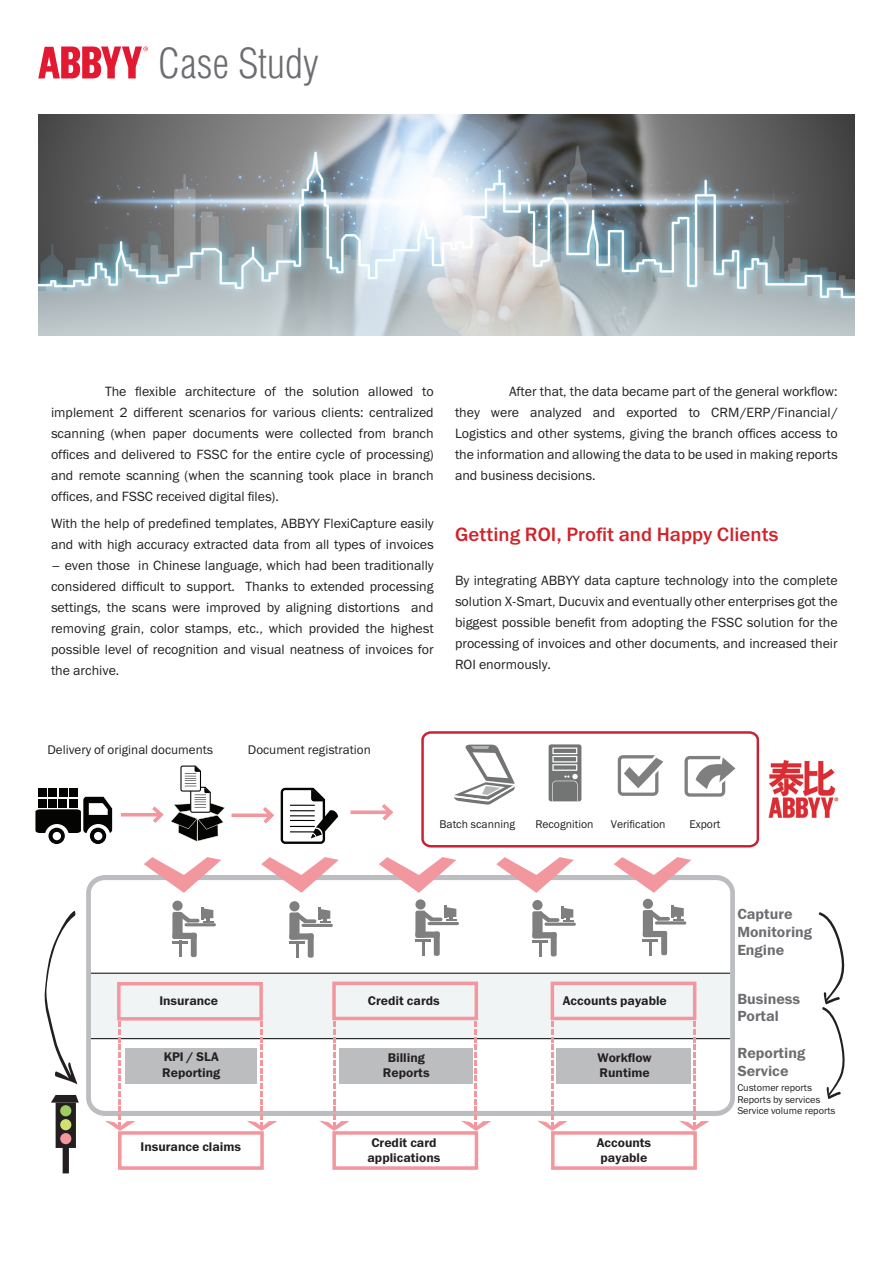
<style>
.page{position:relative;width:893px;height:1263px;background:#fff}
.page>*{position:absolute;margin:0;border:0;box-sizing:border-box;transform-origin:0 0}
.t1{font:300 42px "Helios Cond";color:#6c6d70}
.t2{font:19.5px "Franklin Gothic Medium ITC";color:#d1232a}
.t3{font:14.85px/17.7px "Franklin Gothic Demi ITC";color:#6c6d70}
.t4{font:13.5px/21px "Franklin Gothic Book ITC";color:#231f20;text-align:justify}
.t5{font:12.6px/15.1px "Franklin Gothic Demi ITC";color:#231f20;text-align:center}
.t6{font:12.6px "Franklin Gothic Book ITC";color:#231f20}
.t7{font:11.25px "Franklin Gothic Book ITC";color:#231f20}
.t8{font:9.9px/11.9px "Franklin Gothic Book ITC";color:#231f20}
</style>
<div class="page">
<img style="left:38px;top:115px;width:817px;height:221px">
<svg style="left:38px;top:47px;width:110px;height:31px"></svg>
<svg style="left:49px;top:828px;width:16px;height:16px"></svg>
<div style="left:53px;top:832px;width:8px;height:8px;background:#fff;border-radius:50%"></div>
<svg style="left:90px;top:828px;width:16px;height:16px"></svg>
<div style="left:94px;top:832px;width:8px;height:8px;background:#fff;border-radius:50%"></div>
<svg style="left:35px;top:797px;width:77px;height:36px"></svg>
<div style="left:38px;top:799px;width:9px;height:9px;background:#040503"></div>
<div style="left:48px;top:799px;width:9px;height:9px;background:#040503"></div>
<div style="left:58px;top:799px;width:9px;height:8px;background:#040503"></div>
<div style="left:69px;top:799px;width:9px;height:9px;background:#040503"></div>
<div style="left:38px;top:788px;width:9px;height:9px;background:#040503"></div>
<div style="left:48px;top:788px;width:9px;height:9px;background:#040503"></div>
<div style="left:59px;top:788px;width:8px;height:9px;background:#040503"></div>
<div style="left:69px;top:788px;width:9px;height:9px;background:#040503"></div>
<svg style="left:281px;top:788px;width:57px;height:56px"></svg>
<svg style="left:171px;top:765px;width:54px;height:77px"></svg>
<svg style="left:421px;top:731px;width:338px;height:116px"></svg>
<svg style="left:121px;top:806px;width:43px;height:17px"></svg>
<svg style="left:231px;top:807px;width:43px;height:16px"></svg>
<svg style="left:86px;top:875px;width:649px;height:241px"></svg>
<svg style="left:144px;top:857px;width:77px;height:36px"></svg>
<svg style="left:261px;top:857px;width:78px;height:36px"></svg>
<svg style="left:379px;top:857px;width:77px;height:36px"></svg>
<svg style="left:496px;top:857px;width:78px;height:36px"></svg>
<svg style="left:614px;top:857px;width:77px;height:36px"></svg>
<div style="left:289px;top:901px;width:11px;height:10px;background:#7e7f7e;border-radius:50%"></div>
<div style="left:289px;top:912px;width:11px;height:27px;background:#7e7f7e;border-radius:2px"></div>
<div style="left:289px;top:933px;width:25px;height:6px;background:#7e7f7e;border-radius:2px"></div>
<div style="left:308px;top:933px;width:6px;height:25px;background:#7e7f7e;border-radius:2px"></div>
<hr style="left:289px;top:941px;width:16px;height:3px;background:#7e7f7e">
<svg style="left:296px;top:944px;width:2px;height:14px"></svg>
<svg style="left:295px;top:912px;width:12px;height:11px"></svg>
<svg style="left:304px;top:919px;width:12px;height:4px"></svg>
<hr style="left:301px;top:924px;width:32px;height:3px;background:#7e7f7e;border-radius:2px">
<svg style="left:318px;top:907px;width:13px;height:16px"></svg>
<div style="left:415px;top:899px;width:11px;height:10px;background:#7e7f7e;border-radius:50%"></div>
<div style="left:415px;top:911px;width:11px;height:27px;background:#7e7f7e;border-radius:2px"></div>
<div style="left:415px;top:931px;width:25px;height:7px;background:#7e7f7e;border-radius:2px"></div>
<div style="left:434px;top:931px;width:6px;height:25px;background:#7e7f7e;border-radius:2px"></div>
<hr style="left:415px;top:939px;width:16px;height:3px;background:#7e7f7e">
<svg style="left:422px;top:942px;width:2px;height:14px"></svg>
<svg style="left:421px;top:910px;width:12px;height:11px"></svg>
<svg style="left:430px;top:917px;width:12px;height:4px"></svg>
<hr style="left:428px;top:922px;width:31px;height:3px;background:#7e7f7e;border-radius:2px">
<svg style="left:444px;top:905px;width:13px;height:16px"></svg>
<div style="left:532px;top:900px;width:11px;height:10px;background:#7e7f7e;border-radius:50%"></div>
<div style="left:532px;top:911px;width:11px;height:27px;background:#7e7f7e;border-radius:2px"></div>
<div style="left:532px;top:932px;width:25px;height:6px;background:#7e7f7e;border-radius:2px"></div>
<div style="left:551px;top:932px;width:6px;height:24px;background:#7e7f7e;border-radius:2px"></div>
<hr style="left:532px;top:940px;width:16px;height:3px;background:#7e7f7e">
<svg style="left:539px;top:943px;width:2px;height:13px"></svg>
<svg style="left:538px;top:911px;width:12px;height:11px"></svg>
<svg style="left:547px;top:918px;width:12px;height:4px"></svg>
<svg style="left:544px;top:922px;width:32px;height:4px"></svg>
<svg style="left:561px;top:906px;width:13px;height:16px"></svg>
<div style="left:643px;top:899px;width:10px;height:10px;background:#7e7f7e;border-radius:50%"></div>
<div style="left:643px;top:910px;width:10px;height:27px;background:#7e7f7e;border-radius:2px"></div>
<div style="left:643px;top:931px;width:24px;height:6px;background:#7e7f7e;border-radius:2px"></div>
<div style="left:661px;top:931px;width:6px;height:24px;background:#7e7f7e;border-radius:2px"></div>
<hr style="left:643px;top:939px;width:15px;height:3px;background:#7e7f7e">
<hr style="left:649px;top:939px;width:3px;height:16px;background:#7e7f7e">
<svg style="left:652px;top:910px;width:9px;height:11px"></svg>
<svg style="left:657px;top:917px;width:13px;height:4px"></svg>
<hr style="left:655px;top:921px;width:31px;height:3px;background:#7e7f7e;border-radius:2px">
<svg style="left:671px;top:905px;width:13px;height:16px"></svg>
<svg style="left:44px;top:911px;width:34px;height:174px"></svg>
<img style="left:768px;top:760px;width:71px;height:58px">
<svg style="left:51px;top:1095px;width:28px;height:78px"></svg>
<svg style="left:818px;top:912px;width:27px;height:187px"></svg>
<svg style="left:350px;top:804px;width:43px;height:16px"></svg>
<svg style="left:102px;top:980px;width:610px;height:190px"></svg>
<p class="t1" style="left:158px;top:40px;width:162px">Case Study</p>
<p class="t4" style="left:51px;top:380px;width:384px;text-indent:54px">The flexible architecture of the solution allowed to implement 2 different scenarios for various clients: centralized scanning (when paper documents were collected from branch offices and delivered to FSSC for the entire cycle of processing) and remote scanning (when the scanning took place in branch offices, and FSSC received digital files).</p>
<p class="t4" style="left:51px;top:513px;width:384px">With the help of predefined templates, ABBYY FlexiCapture easily and with high accuracy extracted data from all types of invoices</p>
<p class="t4" style="left:51px;top:555px;width:384px">– even those in Chinese language, which had been traditionally considered difficult to support. Thanks to extended processing settings, the scans were improved by aligning distortions and removing grain, color stamps, etc., which provided the highest possible level of recognition and visual neatness of invoices for the archive.</p>
<p class="t4" style="left:455px;top:380px;width:384px;text-indent:54px">After that, the data became part of the general workflow: they were analyzed and exported to CRM/ERP/Financial/ Logistics and other systems, giving the branch offices access to the information and allowing the data to be used in making reports and business decisions.</p>
<p class="t2" style="left:455px;top:522px;width:325px">Getting ROI, Profit and Happy Clients</p>
<p class="t4" style="left:455px;top:570px;width:384px">By integrating ABBYY data capture technology into the complete solution X-Smart, Ducuvix and eventually other enterprises got the biggest possible benefit from adopting the FSSC solution for the processing of invoices and other documents, and increased their ROI enormously.</p>
<p class="t6" style="left:48px;top:742px;width:167px">Delivery of original documents</p>
<p class="t6" style="left:248px;top:742px;width:124px">Document registration</p>
<p class="t7" style="left:439px;top:817px;width:77px">Batch scanning</p>
<p class="t7" style="left:535px;top:817px;width:60px">Recognition</p>
<p class="t7" style="left:611px;top:817px;width:56px">Verification</p>
<p class="t7" style="left:689px;top:817px;width:32px">Export</p>
<p class="t5" style="left:159px;top:994px;width:60px">Insurance</p>
<p class="t5" style="left:368px;top:994px;width:73px">Credit cards</p>
<p class="t5" style="left:563px;top:994px;width:106px">Accounts payable</p>
<p class="t5" style="left:162px;top:1050px;width:60px;text-align:left">KPI / SLA<br>Reporting</p>
<p class="t5" style="left:383px;top:1050px;width:48px">Billing<br>Reports</p>
<p class="t5" style="left:597px;top:1050px;width:56px;text-align:left">Workflow<br>Runtime</p>
<p class="t5" style="left:141px;top:1140px;width:102px">Insurance claims</p>
<p class="t5" style="left:367px;top:1135px;width:75px">Credit card applications</p>
<p class="t5" style="left:597px;top:1135px;width:56px">Accounts payable</p>
<p class="t3" style="left:737px;top:906px;width:76px">Capture<br>Monitoring<br>Engine</p>
<p class="t3" style="left:737px;top:990px;width:64px">Business<br>Portal</p>
<p class="t3" style="left:737px;top:1044px;width:69px">Reporting<br>Service</p>
<p class="t8" style="left:737px;top:1081px;width:99px">Customer reports<br>Reports by services<br>Service volume reports</p>
</div>
